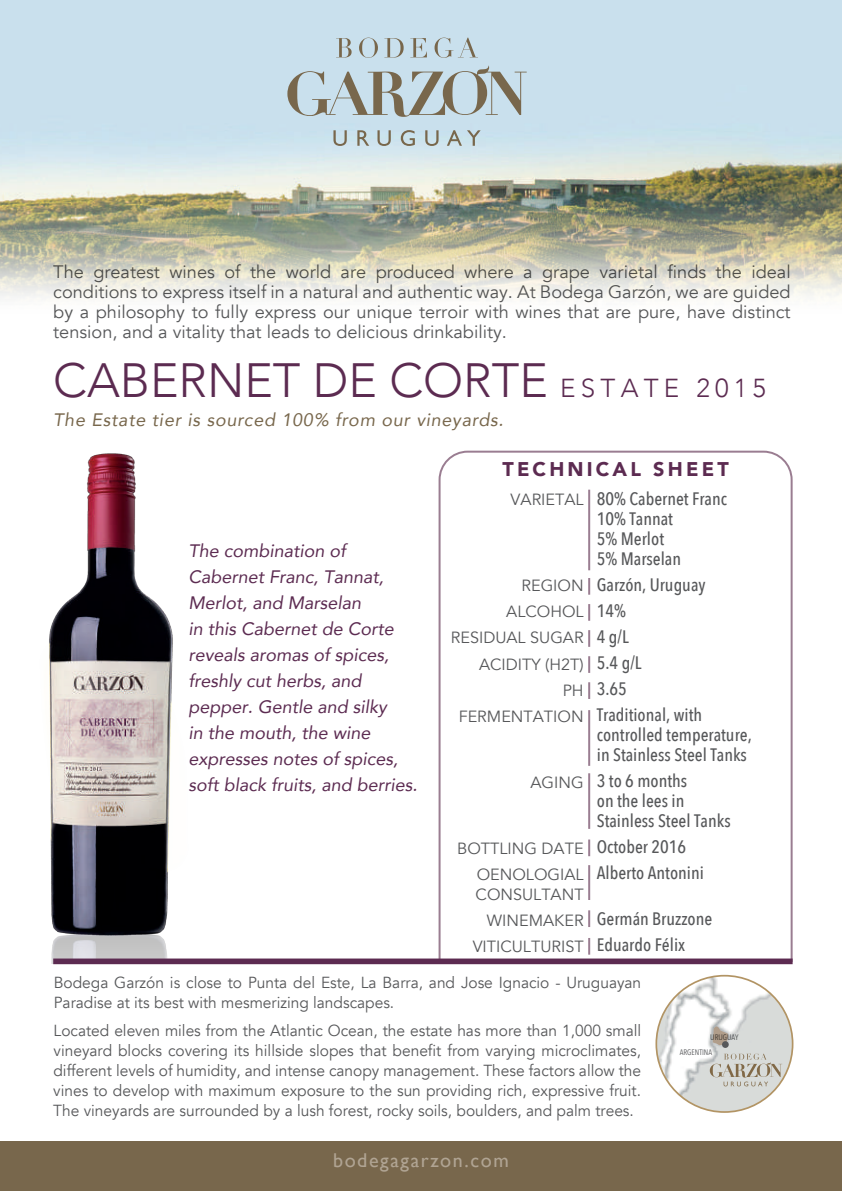
<style>
.page{position:relative;width:842px;height:1191px;background:#fff}
.page>*{position:absolute;margin:0;border:0;box-sizing:border-box;transform-origin:0 0}
.t1{font:300 48px "Avenir";color:#5c2b51}
.t2{font:20px "Gill Sans";letter-spacing:.08em;color:#b0a493}
.t3{font:900 19.8px "Avenir";letter-spacing:.16em;color:#5c2b51}
.t4{font:18px/20px "Avenir";color:#57585a;text-align:justify}
.t5{font:500 18px/26px "Avenir Next Condensed";color:#57585a}
.t6{font:italic 18px/26px "Avenir";color:#5c2b51}
.t7{font:italic 18px "Avenir";letter-spacing:.04em;color:#78674c}
.t8{font:16.2px/26px "Avenir";color:#57585a;text-align:right}
.t9{font:16px/20px "Avenir";color:#57585a}
.t10{font:8px "Avenir Next Condensed";color:#57585a}
.s1{font-size:26px}
</style>
<div class="page">
<img style="left:49px;top:453px;width:124px;height:511px">
<img style="left:0;top:0;width:842px;height:298px">
<div style="left:0;top:1141px;width:842px;height:50px;background:#78674c"></div>
<svg style="left:336px;top:38px;width:16px;height:20px"></svg>
<svg style="left:359px;top:38px;width:19px;height:20px"></svg>
<svg style="left:384px;top:38px;width:20px;height:20px"></svg>
<svg style="left:410px;top:38px;width:17px;height:19px"></svg>
<svg style="left:435px;top:38px;width:43px;height:20px"></svg>
<svg style="left:333px;top:130px;width:14px;height:16px"></svg>
<svg style="left:357px;top:130px;width:12px;height:16px"></svg>
<svg style="left:377px;top:130px;width:14px;height:16px"></svg>
<svg style="left:401px;top:130px;width:14px;height:16px"></svg>
<svg style="left:425px;top:130px;width:14px;height:16px"></svg>
<svg style="left:447px;top:130px;width:34px;height:16px"></svg>
<svg style="left:287px;top:65px;width:240px;height:52px;background:#b2bec0"></svg>
<svg style="left:439px;top:450px;width:354px;height:508px"></svg>
<hr style="left:588px;top:489px;width:2px;height:81px;background:#9a7d91">
<svg style="left:588px;top:578px;width:2px;height:16px"></svg>
<svg style="left:588px;top:604px;width:2px;height:17px"></svg>
<svg style="left:588px;top:630px;width:2px;height:17px"></svg>
<svg style="left:588px;top:656px;width:2px;height:17px"></svg>
<svg style="left:588px;top:682px;width:2px;height:17px"></svg>
<hr style="left:588px;top:773px;width:2px;height:56px;background:#9a7d91">
<svg style="left:588px;top:839px;width:2px;height:17px"></svg>
<svg style="left:588px;top:910px;width:2px;height:17px"></svg>
<svg style="left:588px;top:938px;width:2px;height:16px"></svg>
<hr style="left:588px;top:865px;width:2px;height:35px;background:#9a7d91">
<hr style="left:588px;top:710px;width:2px;height:56px;background:#9a7d91">
<div style="left:53px;top:958px;width:740px;height:6px;background:#5c2b51"></div>
<img style="left:656px;top:975px;width:137px;height:137px;border-radius:68px">
<svg style="left:713px;top:1026px;width:15px;height:19px"></svg>
<svg style="left:710px;top:1053px;width:72px;height:33px;background:#c8c6bf"></svg>
<div style="left:722px;top:1041px;width:7px;height:7px;background:#57585a;border-radius:50%"></div>
<p class="t4" style="left:53px;top:262px;width:739px">The greatest wines of the world are produced where a grape varietal finds the ideal conditions to express itself in a natural and authentic way. At Bodega Garzón, we are guided by a philosophy to fully express our unique terroir with wines that are pure, have distinct tension, and a vitality that leads to delicious drinkability.</p>
<h1 class="t1" style="left:53px;top:352px;width:714px">CABERNET DE CORTE <span class="s1">E S T A T E 2 0 1 5</span></h1>
<p class="t7" style="left:53px;top:408px;width:452px">The Estate tier is sourced 100% from our vineyards.</p>
<p class="t3" style="left:502px;top:452px;width:228px">TECHNICAL SHEET</p>
<p class="t8" style="left:511px;top:487px;width:75px">VARIETAL</p>
<p class="t5" style="left:597px;top:489px;width:132px;line-height:20px">80% Cabernet Franc<br>10% Tannat<br>5% Merlot<br>5% Marselan</p>
<p class="t5" style="left:597px;top:572px;width:110px">Garzón, Uruguay<br>14%<br>4 g/L<br>5.4 g/L<br>3.65<br>Traditional, with</p>
<p class="t5" style="left:597px;top:725px;width:156px;line-height:20px">controlled temperature, in Stainless Steel Tanks</p>
<p class="t5" style="left:597px;top:771px;width:135px;line-height:20px">3 to 6 months<br>on the lees in<br>Stainless Steel Tanks</p>
<p class="t5" style="left:597px;top:834px;width:109px">October 2016<br>Alberto Antonini</p>
<p class="t5" style="left:597px;top:906px;width:117px">Germán Bruzzone<br>Eduardo Félix</p>
<p class="t9" style="left:54px;top:972px;width:589px">Bodega Garzón is close to Punta del Este, La Barra, and Jose Ignacio - Uruguayan<br>Paradise at its best with mesmerizing landscapes.</p>
<p class="t9" style="left:53px;top:1020px;width:589px;text-align:justify">Located eleven miles from the Atlantic Ocean, the estate has more than 1,000 small vineyard blocks covering its hillside slopes that benefit from varying microclimates, different levels of humidity, and intense canopy management. These factors allow the vines to develop with maximum exposure to the sun providing rich, expressive fruit.<br>The vineyards are surrounded by a lush forest, rocky soils, boulders, and palm trees.</p>
<p class="t6" style="left:188px;top:537px;width:231px">The combination of<br>Cabernet Franc, Tannat,<br>Merlot, and Marselan<br>in this Cabernet de Corte reveals aromas of spices, freshly cut herbs, and pepper. Gentle and silky<br>in the mouth, the wine expresses notes of spices, soft black fruits, and berries.</p>
<p class="t8" style="left:451px;top:573px;width:134px">REGION<br>ALCOHOL<br>RESIDUAL SUGAR<br>ACIDITY (H2T)<br>PH<br>FERMENTATION</p>
<p class="t8" style="left:530px;top:769px;width:55px">AGING</p>
<p class="t8" style="left:457px;top:835px;width:128px">BOTTLING DATE<br>OENOLOGIAL</p>
<p class="t8" style="left:473px;top:881px;width:112px">CONSULTANT<br>WINEMAKER<br>VITICULTURIST</p>
<p class="t10" style="left:710px;top:1030px;width:30px">URUGUAY</p>
<p class="t10" style="left:680px;top:1045px;width:34px">ARGENTINA</p>
<p class="t2" style="left:333px;top:1148px;width:177px">bodegagarzon.com</p>
</div>
